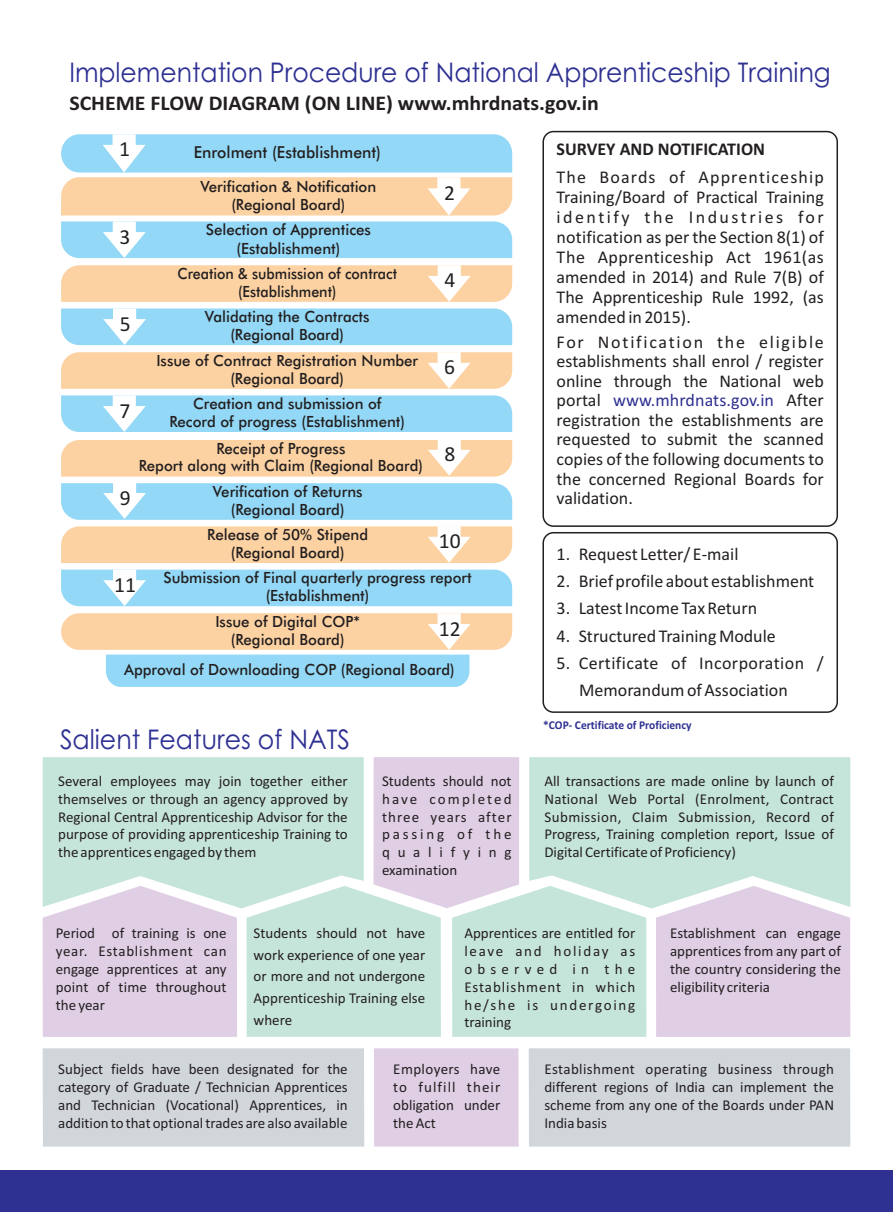
<style>
.page{position:relative;width:893px;height:1212px;background:#fff}
.page>*{position:absolute;margin:0;border:0;box-sizing:border-box;transform-origin:0 0}
.t1{font:27px "Century Gothic";color:#2e3092;scale:.93 1}
.t2{font:21.6px "Calibri";color:#231f20}
.t3{font:700 21px "Calibri";color:#231f20;scale:1.04 1}
.t4{font:18px/19.5px "Calibri";color:#231f20;text-align:justify}
.t5{font:700 18px "Calibri";color:#231f20}
.t6{font:18px "Calibri";letter-spacing:.005em;color:#2e3092}
.t7{font:500 16.5px "Futura BT";color:#231f20;scale:.96 1}
.t8{font:500 15.45px/18.5px "Futura BT";color:#231f20;text-align:center}
.t9{font:500 15.45px/18.5px "Futura BT";color:#231f20;text-align:center;scale:.92 1}
.t10{font:15px/18px "Calibri";color:#231f20;text-align:justify}
.t11{font:700 12px "Calibri";color:#2e3092;scale:.96 1}
</style>
<div class="page">
<div style="left:0;top:1170px;width:893px;height:42px;background:#2e3092"></div>
<div style="left:43px;top:757px;width:204px;height:151px;background:#c6e5da"></div>
<div style="left:646px;top:757px;width:204px;height:151px;background:#c6e5da"></div>
<svg style="left:43px;top:886px;width:194px;height:151px"></svg>
<svg style="left:247px;top:757px;width:399px;height:280px"></svg>
<svg style="left:656px;top:886px;width:194px;height:151px"></svg>
<div style="left:43px;top:1048px;width:321px;height:98px;background:#d1d6db"></div>
<div style="left:529px;top:1048px;width:321px;height:98px;background:#d1d6db"></div>
<div style="left:374px;top:1048px;width:145px;height:98px;background:#dfcee4"></div>
<svg style="left:61px;top:265px;width:451px;height:37px"></svg>
<svg style="left:61px;top:308px;width:451px;height:37px"></svg>
<svg style="left:61px;top:352px;width:451px;height:37px"></svg>
<svg style="left:61px;top:395px;width:451px;height:37px"></svg>
<svg style="left:61px;top:440px;width:451px;height:80px"></svg>
<svg style="left:61px;top:526px;width:451px;height:37px"></svg>
<div style="left:61px;top:570px;width:451px;height:36px;background:#93d9f7"></div>
<svg style="left:61px;top:613px;width:451px;height:74px"></svg>
<div style="left:542px;top:131px;width:296px;height:396px;border:2px solid #231f20;border-radius:10px"></div>
<div style="left:542px;top:532px;width:296px;height:181px;border:2px solid #231f20;border-radius:10px"></div>
<svg style="left:61px;top:134px;width:451px;height:124px"></svg>
<h1 class="t1" style="left:69px;top:61px;width:820px">Implementation Procedure of National Apprenticeship Training</h1>
<h3 class="t3" style="left:69px;top:94px;width:511px">SCHEME FLOW DIAGRAM (ON LINE) www.mhrdnats.gov.in</h3>
<h2 class="t2" style="left:119px;top:140px;width:12px">1</h2>
<p class="t5" style="left:557px;top:142px;width:210px">SURVEY AND NOTIFICATION</p>
<p class="t7" style="left:194px;top:146px;width:196px">Enrolment (Establishment)</p>
<p class="t8" style="left:200px;top:179px;width:177px">Verification &amp; Notification (Regional Board)</p>
<p class="t8" style="left:206px;top:222px;width:167px">Selection of Apprentices (Establishment)</p>
<p class="t9" style="left:177px;top:265px;width:240px">Creation &amp; submission of contract (Establishment)</p>
<p class="t8" style="left:205px;top:308px;width:166px">Validating the Contracts (Regional Board)</p>
<p class="t8" style="left:156px;top:352px;width:263px">Issue of Contract Registration Number (Regional Board)</p>
<p class="t8" style="left:169px;top:395px;width:237px">Creation and submission of<br>Record of progress (Establishment)</p>
<p class="t8" style="left:139px;top:442px;width:286px;line-height:16.6px">Receipt of Progress<br>Report along with Claim (Regional Board)</p>
<p class="t8" style="left:213px;top:483px;width:151px">Verification of Returns (Regional Board)</p>
<p class="t8" style="left:207px;top:526px;width:162px">Release of 50% Stipend (Regional Board)</p>
<p class="t4" style="left:557px;top:169px;width:269px;line-height:20px">The Boards of Apprenticeship Training/Board of Practical Training identify the Industries for notification as per the Section 8(1) of The Apprenticeship Act 1961(as amended in 2014) and Rule 7(B) of The Apprenticeship Rule 1992, (as amended in 2015).</p>
<p class="t4" style="left:557px;top:333px;width:269px">For Notification the eligible establishments shall enrol / register online through the National web portal</p>
<h2 class="t2" style="left:444px;top:184px;width:12px">2</h2>
<h2 class="t2" style="left:119px;top:227px;width:12px">3</h2>
<h2 class="t2" style="left:444px;top:271px;width:12px">4</h2>
<h2 class="t2" style="left:120px;top:314px;width:12px">5</h2>
<h2 class="t2" style="left:444px;top:358px;width:12px">6</h2>
<p class="t4" style="left:557px;top:392px;width:269px;text-indent:230px">After registration the establishments are requested to submit the scanned copies of the following documents to the concerned Regional Boards for validation.</p>
<p class="t6" style="left:613px;top:393px;width:163px">www.mhrdnats.gov.in</p>
<h2 class="t2" style="left:119px;top:401px;width:12px">7</h2>
<h2 class="t2" style="left:444px;top:445px;width:12px">8</h2>
<h2 class="t2" style="left:120px;top:488px;width:12px">9</h2>
<h2 class="t2" style="left:439px;top:532px;width:23px">10</h2>
<p class="t4" style="left:557px;top:546px;width:183px">1. Request Letter/ E-mail</p>
<p class="t4" style="left:557px;top:573px;width:259px">2. Brief profile about establishment</p>
<p class="t4" style="left:557px;top:600px;width:202px">3. Latest Income Tax Return</p>
<p class="t4" style="left:557px;top:627px;width:221px">4. Structured Training Module</p>
<p class="t4" style="left:579px;top:651px;width:246px;line-height:27.3px;text-indent:-23px">5. Certificate of Incorporation /<br>Memorandum of Association</p>
<p class="t11" style="left:543px;top:720px;width:156px">*COP- Certificate of Proficiency</p>
<p class="t8" style="left:163px;top:570px;width:310px">Submission of Final quarterly progress report (Establishment)</p>
<h2 class="t2" style="left:114px;top:575px;width:23px">11</h2>
<p class="t8" style="left:215px;top:613px;width:146px">Issue of Digital COP* (Regional Board)</p>
<h2 class="t2" style="left:439px;top:619px;width:23px">12</h2>
<p class="t8" style="left:124px;top:662px;width:332px">Approval of Downloading COP (Regional Board)</p>
<h1 class="t1" style="left:60px;top:728px;width:313px">Salient Features of NATS</h1>
<p class="t10" style="left:58px;top:773px;width:291px">Several employees may join together either themselves or through an agency approved by Regional Central Apprenticeship Advisor for the purpose of providing apprenticeship Training to the apprentices engaged by them</p>
<p class="t10" style="left:544px;top:773px;width:291px">All transactions are made online by launch of National Web Portal (Enrolment, Contract Submission, Claim Submission, Record of Progress, Training completion report, Issue of Digital Certificate of Proficiency)</p>
<p class="t10" style="left:382px;top:773px;width:131px">Students should not have completed three years after passing of the qualifying examination</p>
<p class="t10" style="left:56px;top:925px;width:172px">Period of training is one year. Establishment can engage apprentices at any point of time throughout the year</p>
<p class="t10" style="left:254px;top:923px;width:173px;line-height:21.8px">Students should not have work experience of one year or more and not undergone Apprenticeship Training else where</p>
<p class="t10" style="left:464px;top:925px;width:172px">Apprentices are entitled for leave and holiday as observed in the Establishment in which he/she is undergoing training</p>
<p class="t10" style="left:670px;top:925px;width:172px">Establishment can engage apprentices from any part of the country considering the eligibility criteria</p>
<p class="t10" style="left:58px;top:1061px;width:291px">Subject fields have been designated for the category of Graduate / Technician Apprentices and Technician (Vocational) Apprentices, in addition to that optional trades are also available</p>
<p class="t10" style="left:544px;top:1061px;width:291px">Establishment operating business through different regions of India can implement the scheme from any one of the Boards under PAN India basis</p>
<p class="t10" style="left:393px;top:1061px;width:109px">Employers have to fulfill their obligation under the Act</p>
</div>
